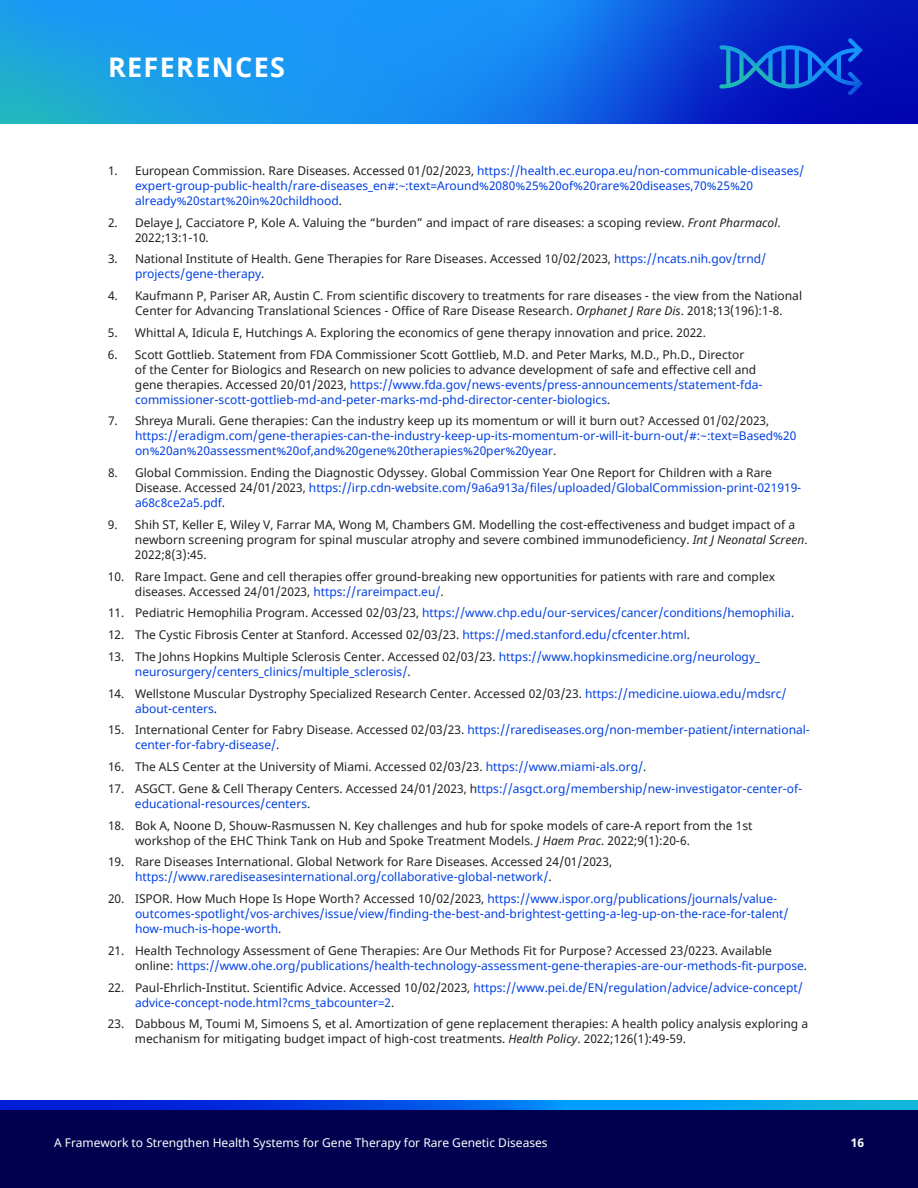
<style>
.page{position:relative;width:918px;height:1188px;background:#fff}
.page>*{position:absolute;margin:0;border:0;box-sizing:border-box;transform-origin:0 0}
.t1{font:700 27px "Noto Sans";letter-spacing:.05em;color:#fff}
.t2{font:12px/15px "Noto Sans";color:#231f20}
.t3{font:12px/15px "Noto Sans";color:#0040e3}
.t4{font:12px "Noto Sans";color:#fff}
.t5{font:700 12px "Noto Sans";color:#fff}
.s1{color:#231f20}
.s2{font-style:italic}
.s3{color:#0040e3}
</style>
<div class="page">
<div style="left:0;top:1105px;width:918px;height:83px;background:#00004f"></div>
<img style="left:0;top:1100px;width:918px;height:9px">
<svg style="left:0;top:0;width:918px;height:123px;background:#1372e1"></svg>
<h1 class="t1" style="left:108px;top:55px;width:179px">REFERENCES</h1>
<p class="t3" style="left:135px;top:163px;width:671px;text-indent:-27px"><span class="s1">1. European Commission. Rare Diseases. Accessed 01/02/2023,</span> https://health.ec.europa.eu/non-communicable-diseases/ expert-group-public-health/rare-diseases_en#:~:text=Around%2080%25%20of%20rare%20diseases,70%25%20 already%20start%20in%20childhood<span class="s1">.</span></p>
<p class="t2" style="left:135px;top:215px;width:647px;text-indent:-27px">2. Delaye J, Cacciatore P, Kole A. Valuing the “burden” and impact of rare diseases: a scoping review. <span class="s2">Front Pharmacol</span>.<br>2022;13:1-10.</p>
<p class="t2" style="left:135px;top:252px;width:633px;text-indent:-27px">3. National Institute of Health. Gene Therapies for Rare Diseases. Accessed 10/02/2023, <span class="s3">https://ncats.nih.gov/trnd/ projects/gene-therapy</span>.</p>
<p class="t2" style="left:135px;top:289px;width:669px;text-indent:-27px">4. Kaufmann P, Pariser AR, Austin C. From scientific discovery to treatments for rare diseases - the view from the National<br>Center for Advancing Translational Sciences - Office of Rare Disease Research. <span class="s2">Orphanet J Rare Dis</span>. 2018;13(196):1-8.</p>
<p class="t2" style="left:108px;top:325px;width:600px">5. Whittal A, Idicula E, Hutchings A. Exploring the economics of gene therapy innovation and price. 2022.</p>
<p class="t2" style="left:135px;top:347px;width:629px;text-indent:-27px">6. Scott Gottlieb. Statement from FDA Commissioner Scott Gottlieb, M.D. and Peter Marks, M.D., Ph.D., Director<br>of the Center for Biologics and Research on new policies to advance development of safe and effective cell and gene therapies. Accessed 20/01/2023, <span class="s3">https://www.fda.gov/news-events/press-announcements/statement-fda&shy;commissioner-scott-gottlieb-md-and-peter-marks-md-phd-director-center-biologics</span>.</p>
<p class="t2" style="left:108px;top:414px;width:663px">7. Shreya Murali. Gene therapies: Can the industry keep up its momentum or will it burn out? Accessed 01/02/2023,</p>
<p class="t3" style="left:135px;top:429px;width:663px">https://eradigm.com/gene-therapies-can-the-industry-keep-up-its-momentum-or-will-it-burn-out/#:~:text=Based%20 on%20an%20assessment%20of,and%20gene%20therapies%20per%20year<span class="s1">.</span></p>
<p class="t2" style="left:135px;top:466px;width:668px;text-indent:-27px">8. Global Commission. Ending the Diagnostic Odyssey. Global Commission Year One Report for Children with a Rare<br>Disease. Accessed 24/01/2023, <span class="s3">https://irp.cdn-website.com/9a6a913a/files/uploaded/GlobalCommission-print-021919- a68c8ce2a5.pdf</span>.</p>
<p class="t2" style="left:135px;top:517px;width:674px;text-indent:-27px">9. Shih ST, Keller E, Wiley V, Farrar MA, Wong M, Chambers GM. Modelling the cost-effectiveness and budget impact of a newborn screening program for spinal muscular atrophy and severe combined immunodeficiency. <span class="s2">Int J Neonatal Screen</span>.<br>2022;8(3):45.</p>
<p class="t2" style="left:135px;top:569px;width:642px;text-indent:-27px">10. Rare Impact. Gene and cell therapies offer ground-breaking new opportunities for patients with rare and complex diseases. Accessed 24/01/2023, <span class="s3">https://rareimpact.eu/</span>.</p>
<p class="t3" style="left:108px;top:606px;width:688px"><span class="s1">11. Pediatric Hemophilia Program. Accessed 02/03/23,</span> https://www.chp.edu/our-services/cancer/conditions/hemophilia<span class="s1">.</span></p>
<p class="t2" style="left:108px;top:628px;width:584px">12. The Cystic Fibrosis Center at Stanford. Accessed 02/03/23. <span class="s3">https://med.stanford.edu/cfcenter.html</span>.</p>
<p class="t3" style="left:135px;top:649px;width:627px;text-indent:-27px"><span class="s1">13. The Johns Hopkins Multiple Sclerosis Center. Accessed 02/03/23.</span> https://www.hopkinsmedicine.org/neurology_ neurosurgery/centers_clinics/multiple_sclerosis/<span class="s1">.</span></p>
<p class="t2" style="left:135px;top:686px;width:653px;text-indent:-27px">14. Wellstone Muscular Dystrophy Specialized Research Center. Accessed 02/03/23. <span class="s3">https://medicine.uiowa.edu/mdsrc/ about-centers</span>.</p>
<p class="t3" style="left:135px;top:723px;width:676px;text-indent:-27px"><span class="s1">15. International Center for Fabry Disease. Accessed 02/03/23.</span> https://rarediseases.org/non-member-patient/international&shy;center-for-fabry-disease/<span class="s1">.</span></p>
<p class="t2" style="left:108px;top:760px;width:540px">16. The ALS Center at the University of Miami. Accessed 02/03/23. <span class="s3">https://www.miami-als.org/</span>.</p>
<p class="t3" style="left:135px;top:781px;width:669px;text-indent:-27px"><span class="s1">17. ASGCT. Gene &amp; Cell Therapy Centers. Accessed 24/01/2023, h</span>ttps://asgct.org/membership/new-investigator-center-of&shy;educational-resources/centers<span class="s1">.</span></p>
<p class="t2" style="left:135px;top:818px;width:619px;text-indent:-27px">18. Bok A, Noone D, Shouw-Rasmussen N. Key challenges and hub for spoke models of care-A report from the 1st workshop of the EHC Think Tank on Hub and Spoke Treatment Models. <span class="s2">J Haem Prac</span>. 2022;9(1):20-6.</p>
<p class="t2" style="left:135px;top:855px;width:479px;text-indent:-27px">19. Rare Diseases International. Global Network for Rare Diseases. Accessed 24/01/2023, <span class="s3">https://www.rarediseasesinternational.org/collaborative-global-network/</span>.</p>
<p class="t3" style="left:135px;top:892px;width:655px;text-indent:-27px"><span class="s1">20. ISPOR. How Much Hope Is Hope Worth? Accessed 10/02/2023,</span> https://www.ispor.org/publications/journals/value&shy;outcomes-spotlight/vos-archives/issue/view/finding-the-best-and-brightest-getting-a-leg-up-on-the-race-for-talent/ how-much-is-hope-worth<span class="s1">.</span></p>
<p class="t2" style="left:135px;top:943px;width:674px;text-indent:-27px">21. Health Technology Assessment of Gene Therapies: Are Our Methods Fit for Purpose? Accessed 23/0223. Available online: <span class="s3">https://www.ohe.org/publications/health-technology-assessment-gene-therapies-are-our-methods-fit-purpose</span>.</p>
<p class="t3" style="left:135px;top:980px;width:669px;text-indent:-27px"><span class="s1">22. Paul-Ehrlich-Institut. Scientific Advice. Accessed 10/02/2023,</span> https://www.pei.de/EN/regulation/advice/advice-concept/ advice-concept-node.html?cms_tabcounter=2<span class="s1">.</span></p>
<p class="t2" style="left:135px;top:1017px;width:675px;text-indent:-27px">23. Dabbous M, Toumi M, Simoens S, et al. Amortization of gene replacement therapies: A health policy analysis exploring a mechanism for mitigating budget impact of high-cost treatments. <span class="s2">Health Policy</span>. 2022;126(1):49-59.</p>
<p class="t4" style="left:54px;top:1138px;width:495px">A Framework to Strengthen Health Systems for Gene Therapy for Rare Genetic Diseases</p>
<p class="t5" style="left:851px;top:1137px;width:15px">16</p>
</div>
